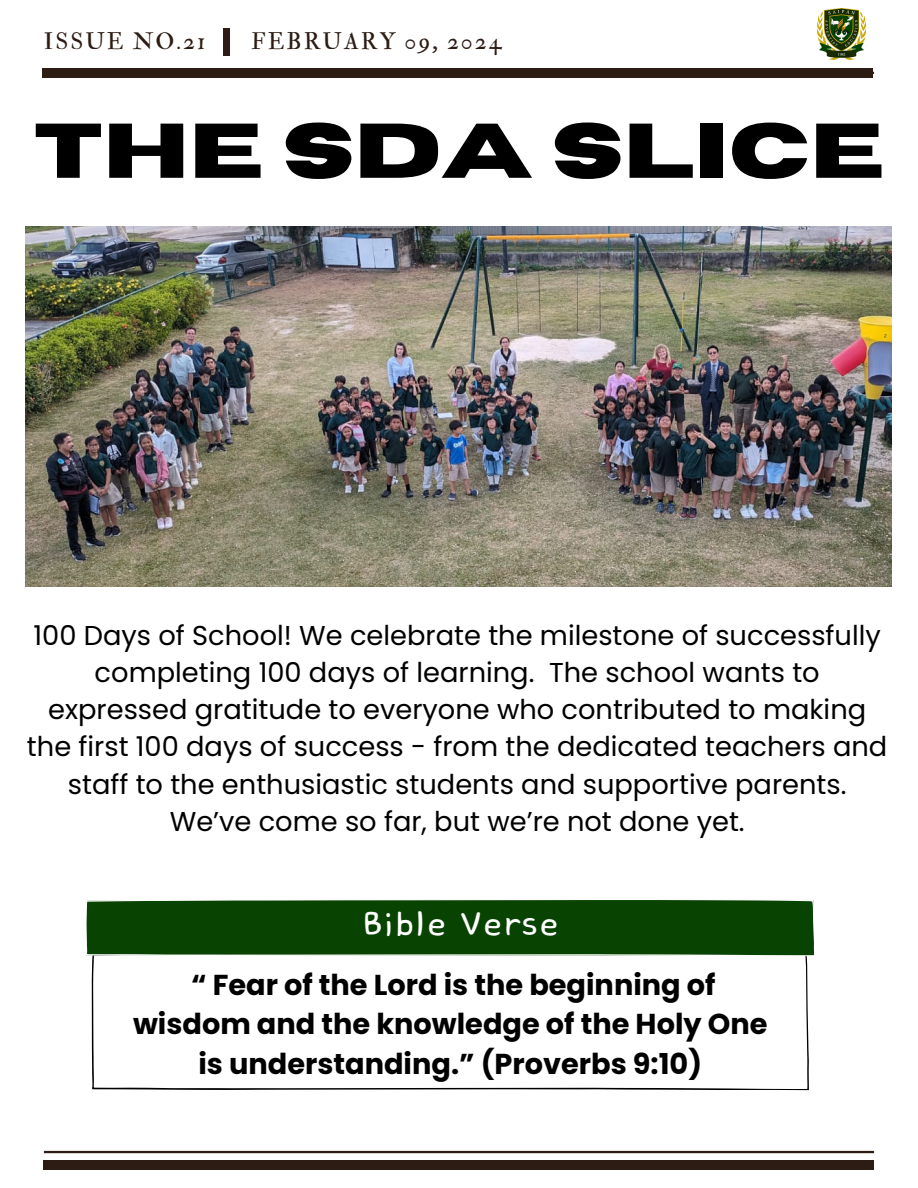
<style>
.page{position:relative;width:918px;height:1188px;background:#fff}
.page>*{position:absolute;margin:0;border:0;box-sizing:border-box;transform-origin:0 0}
.t1{font:700 77.4px "Horizon";color:#000}
.t2{font:41.85px "Core Bandi Face";color:#fff}
.t3{font:700 28.8px/39.3px "Poppins";color:#000;text-align:center}
.t4{font:27.3px/37.2px "Poppins";color:#000;text-align:center}
.t5{font:23.25px "IM FELL Double Pica Roman";letter-spacing:.09em;color:#2d1c13}
</style>
<div class="page">
<div style="left:224px;top:28px;width:6px;height:28px;background:#2d1c13"></div>
<div style="left:43px;top:68px;width:830px;height:10px;background:#2d1c13"></div>
<hr style="left:44px;top:72px;width:830px;height:2px;background:#2d1c13">
<hr style="left:44px;top:1151px;width:830px;height:2px;background:#2d1c13">
<div style="left:44px;top:1160px;width:830px;height:10px;background:#2d1c13"></div>
<img style="left:817px;top:9px;width:49px;height:50px">
<svg style="left:92px;top:956px;width:717px;height:134px"></svg>
<div style="left:86px;top:900px;width:728px;height:56px;background:#094301"></div>
<img style="left:25px;top:227px;width:866px;height:360px">
<p class="t5" style="left:44px;top:27px;width:163px">ISSUE NO.21</p>
<h1 class="t5" style="left:251px;top:27px;width:252px">FEBRUARY 09, 2024</h1>
<p class="t1" style="left:34px;top:113px;width:852px">THE SDA SLICE</p>
<h2 class="t4" style="left:27px;top:617px;width:862px">100 Days of School! We celebrate the milestone of successfully completing 100 days of learning. The school wants to expressed gratitude to everyone who contributed to making the first 100 days of success - from the dedicated teachers and staff to the enthusiastic students and supportive parents.<br>We’ve come so far, but we’re not done yet.</h2>
<p class="t2" style="left:362px;top:902px;width:199px">Bible Verse</p>
<h4 class="t3" style="left:133px;top:965px;width:636px">“ Fear of the Lord is the beginning of wisdom and the knowledge of the Holy One is understanding.” (Proverbs 9:10)</h4>
</div>
